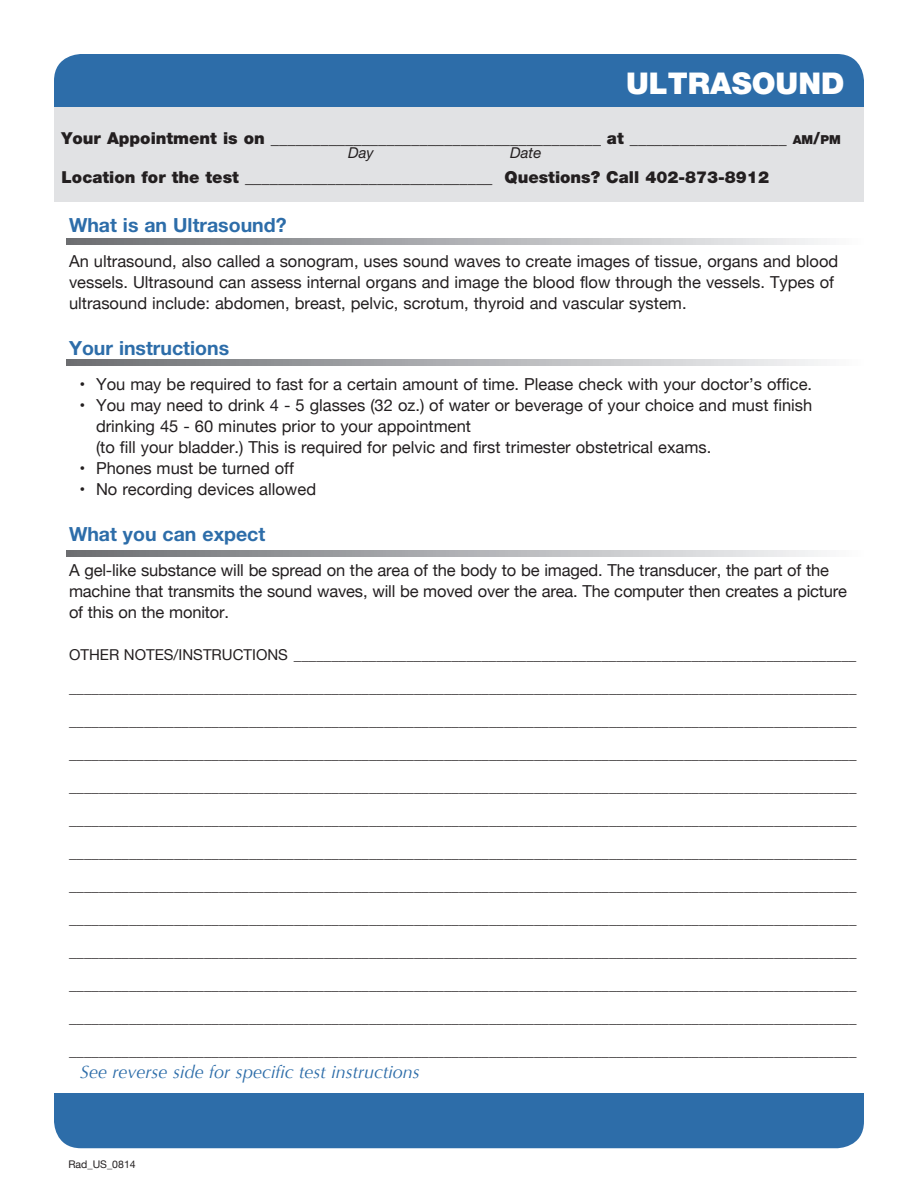
<style>
.page{position:relative;width:918px;height:1188px;background:#fff}
.page>*{position:absolute;margin:0;border:0;box-sizing:border-box;transform-origin:0 0}
.t1{font:900 30px "Helvetica Neue";color:#fff}
.t2{font:700 19.5px "Helvetica Neue";color:#2d6da9}
.t3{font:italic 18px "Optima";color:#2d6da9}
.t4{font:16.5px/21px "Helvetica Neue";color:#231f20}
.t5{font:900 16.5px "Helvetica Neue";color:#231f20}
.t6{font:900 16.5px "Helvetica Neue";color:#231f20}
.t7{font:15px "Helvetica Neue";color:#231f20}
.t8{font:italic 15px "Helvetica Neue";color:#231f20}
.t9{font:10.5px "Helvetica Neue";color:#231f20}
.s1{font-size:12.3px}
.s2{font-style:inherit}
</style>
<div class="page">
<div style="left:54px;top:1065px;width:810px;height:83px;background:#2d6da9;border-radius:27px"></div>
<div style="left:40px;top:1022px;width:836px;height:71px;background:#fff"></div>
<div style="left:54px;top:54px;width:810px;height:83px;background:#2d6da9;border-radius:27px"></div>
<div style="left:54px;top:108px;width:810px;height:94px;background:#e1e2e4"></div>
<svg style="left:67px;top:238px;width:754px;height:6px"></svg>
<svg style="left:67px;top:360px;width:754px;height:6px"></svg>
<svg style="left:67px;top:550px;width:754px;height:6px"></svg>
<p class="t1" style="left:626px;top:65px;width:220px">ULTRASOUND</p>
<p class="t5" style="left:62px;top:128px;width:781px">Your Appointment is on ________________________________________ at ___________________ <span class="s1">AM</span><span class="s2">/</span><span class="s1">PM</span></p>
<p class="t6" style="left:62px;top:167px;width:709px"><span class="s2">Location for the test</span> ______________________________ <span class="s2">Questions? Call</span> 402-873-8912</p>
<p class="t8" style="left:348px;top:144px;width:27px">Day</p>
<p class="t8" style="left:510px;top:144px;width:33px">Date</p>
<p class="t2" style="left:69px;top:213px;width:219px">What is an Ultrasound?</p>
<p class="t4" style="left:69px;top:252px;width:771px">An ultrasound, also called a sonogram, uses sound waves to create images of tissue, organs and blood vessels. Ultrasound can assess internal organs and image the blood flow through the vessels. Types of ultrasound include: abdomen, breast, pelvic, scrotum, thyroid and vascular system.</p>
<p class="t2" style="left:69px;top:336px;width:162px">Your instructions</p>
<p class="t4" style="left:80px;top:375px;width:734px">• You may be required to fast for a certain amount of time. Please check with your doctor’s office.</p>
<p class="t4" style="left:96px;top:396px;width:718px;text-indent:-16px">• You may need to drink 4 - 5 glasses (32 oz.) of water or beverage of your choice and must finish drinking 45 - 60 minutes prior to your appointment</p>
<p class="t4" style="left:96px;top:438px;width:617px">(to fill your bladder.) This is required for pelvic and first trimester obstetrical exams.</p>
<p class="t4" style="left:80px;top:459px;width:216px">• Phones must be turned off</p>
<p class="t4" style="left:80px;top:480px;width:238px">• No recording devices allowed</p>
<p class="t2" style="left:69px;top:522px;width:198px">What you can expect</p>
<p class="t4" style="left:69px;top:561px;width:780px">A gel-like substance will be spread on the area of the body to be imaged. The transducer, the part of the machine that transmits the sound waves, will be moved over the area. The computer then creates a picture of this on the monitor.</p>
<p class="t7" style="left:69px;top:644px;width:789px">OTHER NOTES/INSTRUCTIONS ___________________________________________________________________________</p>
<p class="t7" style="left:69px;top:677px;width:789px">_________________________________________________________________________________________________________</p>
<p class="t7" style="left:69px;top:710px;width:789px">_________________________________________________________________________________________________________</p>
<p class="t7" style="left:69px;top:743px;width:789px">_________________________________________________________________________________________________________</p>
<p class="t7" style="left:69px;top:776px;width:789px">_________________________________________________________________________________________________________</p>
<p class="t7" style="left:69px;top:809px;width:789px">_________________________________________________________________________________________________________</p>
<p class="t7" style="left:69px;top:842px;width:789px">_________________________________________________________________________________________________________</p>
<p class="t7" style="left:69px;top:875px;width:789px">_________________________________________________________________________________________________________</p>
<p class="t7" style="left:69px;top:908px;width:789px">_________________________________________________________________________________________________________</p>
<p class="t7" style="left:69px;top:941px;width:789px">_________________________________________________________________________________________________________</p>
<p class="t7" style="left:69px;top:974px;width:789px">_________________________________________________________________________________________________________</p>
<p class="t7" style="left:69px;top:1007px;width:789px">_________________________________________________________________________________________________________</p>
<p class="t7" style="left:69px;top:1040px;width:789px">_________________________________________________________________________________________________________</p>
<p class="t3" style="left:80px;top:1061px;width:341px">See reverse side for specific test instructions</p>
<p class="t9" style="left:68px;top:1157px;width:69px">Rad_US_0814</p>
</div>
